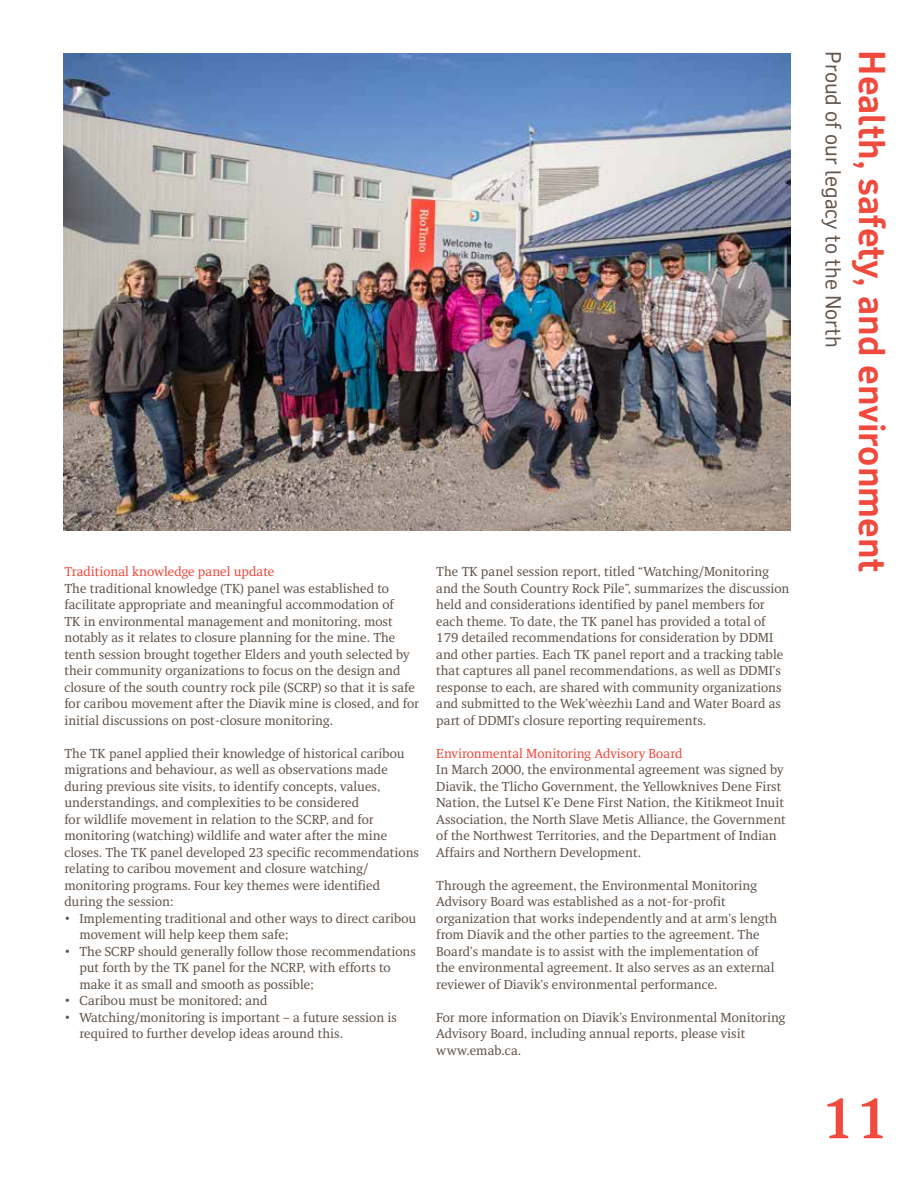
<style>
.page{position:relative;width:918px;height:1188px;background:#fff}
.page>*{position:absolute;margin:0;border:0;box-sizing:border-box;transform-origin:0 0}
.t1{font:700 60px "RT Albanese";color:#ef4a3d}
.t2{font:700 36px "RT Vickerman";color:#ef4a3d}
.t3{font:21px "RT Vickerman";color:#63554c}
.t4{font:13.5px/16.5px "RT Albanese";color:#63554c}
.t5{font:13.5px "RT Albanese";color:#ef4a3d}
</style>
<div class="page">
<img style="left:64px;top:53px;width:726px;height:477px">
<p class="t5" style="left:64px;top:564px;width:211px">Traditional knowledge panel update</p>
<p class="t4" style="left:64px;top:580px;width:356px">The traditional knowledge (TK) panel was established to facilitate appropriate and meaningful accommodation of<br>TK in environmental management and monitoring, most notably as it relates to closure planning for the mine. The tenth session brought together Elders and youth selected by their community organizations to focus on the design and closure of the south country rock pile (SCRP) so that it is safe for caribou movement after the Diavik mine is closed, and for initial discussions on post-closure monitoring.</p>
<p class="t4" style="left:64px;top:745px;width:356px">The TK panel applied their knowledge of historical caribou migrations and behaviour, as well as observations made during previous site visits, to identify concepts, values, understandings, and complexities to be considered<br>for wildlife movement in relation to the SCRP, and for monitoring (watching) wildlife and water after the mine closes. The TK panel developed 23 specific recommendations relating to caribou movement and closure watching/ monitoring programs. Four key themes were identified during the session:</p>
<p class="t4" style="left:79px;top:910px;width:338px;text-indent:-15px">• Implementing traditional and other ways to direct caribou movement will help keep them safe;</p>
<p class="t4" style="left:79px;top:943px;width:338px;text-indent:-15px">• The SCRP should generally follow those recommendations put forth by the TK panel for the NCRP, with efforts to make it as small and smooth as possible;</p>
<p class="t4" style="left:64px;top:993px;width:205px">• Caribou must be monitored; and</p>
<p class="t4" style="left:79px;top:1009px;width:319px;text-indent:-15px">• Watching/monitoring is important – a future session is required to further develop ideas around this.</p>
<p class="t4" style="left:436px;top:564px;width:355px">The TK panel session report, titled “Watching/Monitoring and the South Country Rock Pile”, summarizes the discussion held and considerations identified by panel members for each theme. To date, the TK panel has provided a total of 179 detailed recommendations for consideration by DDMI and other parties. Each TK panel report and a tracking table that captures all panel recommendations, as well as DDMI’s response to each, are shared with community organizations and submitted to the Wek’wèezhìı Land and Water Board as part of DDMI’s closure reporting requirements.</p>
<p class="t5" style="left:436px;top:746px;width:248px">Environmental Monitoring Advisory Board</p>
<p class="t4" style="left:436px;top:761px;width:351px">In March 2000, the environmental agreement was signed by Diavik, the Tlicho Government, the Yellowknives Dene First Nation, the Lutsel K’e Dene First Nation, the Kitikmeot Inuit Association, the North Slave Metis Alliance, the Government of the Northwest Territories, and the Department of Indian Affairs and Northern Development.</p>
<p class="t4" style="left:436px;top:877px;width:343px">Through the agreement, the Environmental Monitoring Advisory Board was established as a not-for-profit organization that works independently and at arm’s length from Diavik and the other parties to the agreement. The Board’s mandate is to assist with the implementation of the environmental agreement. It also serves as an external reviewer of Diavik’s environmental performance.</p>
<p class="t4" style="left:436px;top:1009px;width:351px">For more information on Diavik’s Environmental Monitoring<br>Advisory Board, including annual reports, please visit www.emab.ca.</p>
<h3 class="t3" style="left:846px;top:51px;width:298px;rotate:90deg">Proud of our legacy to the North</h3>
<h2 class="t2" style="left:895px;top:50px;width:523px;rotate:90deg">Health, safety, and environment</h2>
<h1 class="t1" style="left:821px;top:1084px;width:70px">11</h1>
</div>
